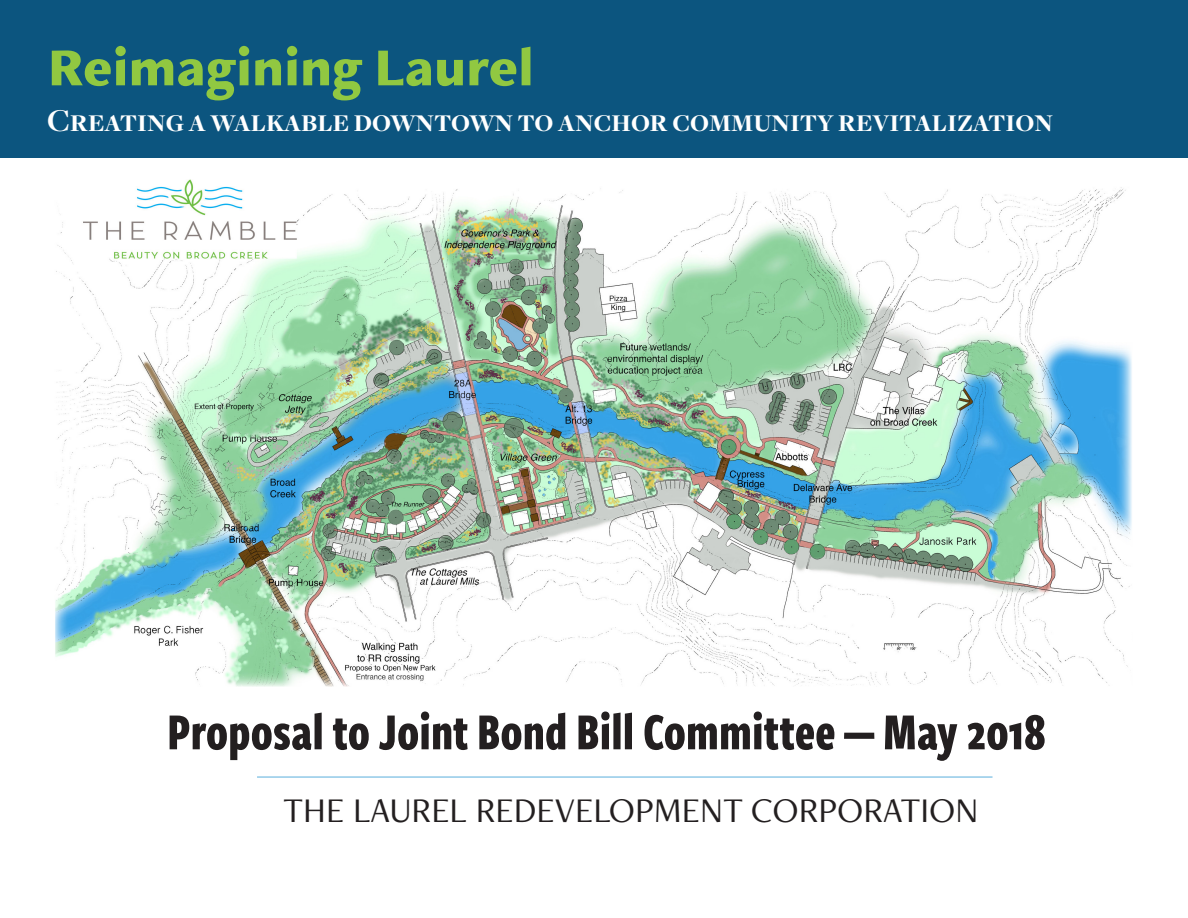
<style>
.page{position:relative;width:1188px;height:918px;background:#fff}
.page>*{position:absolute;margin:0;border:0;box-sizing:border-box;transform-origin:0 0}
.t1{font:900 55.5px "Freight Neo Pro";color:#91c841}
.t2{font:700 54px "Freight Sans Cmp Pro";color:#231f20}
.t3{font:36px "Freight Neo Pro";color:#231f20}
.t4{font:33px "Freight Display Bold SC";color:#fff}
</style>
<div class="page">
<img style="left:55px;top:179px;width:1077px;height:508px">
<div style="left:0;top:0;width:1188px;height:158px;background:#0c557f"></div>
<hr style="left:257px;top:777px;width:736px;height:1px;background:#59afdc">
<h1 class="t1" style="left:48px;top:29px;width:487px">Reimagining Laurel</h1>
<p class="t4" style="left:47px;top:103px;width:1007px">Creating a walkable downtown to anchor community revitalization</p>
<h2 class="t2" style="left:167px;top:695px;width:880px">Proposal to Joint Bond Bill Committee — May 2018</h2>
<p class="t3" style="left:283px;top:786px;width:697px">THE LAUREL REDEVELOPMENT CORPORATION</p>
</div>
